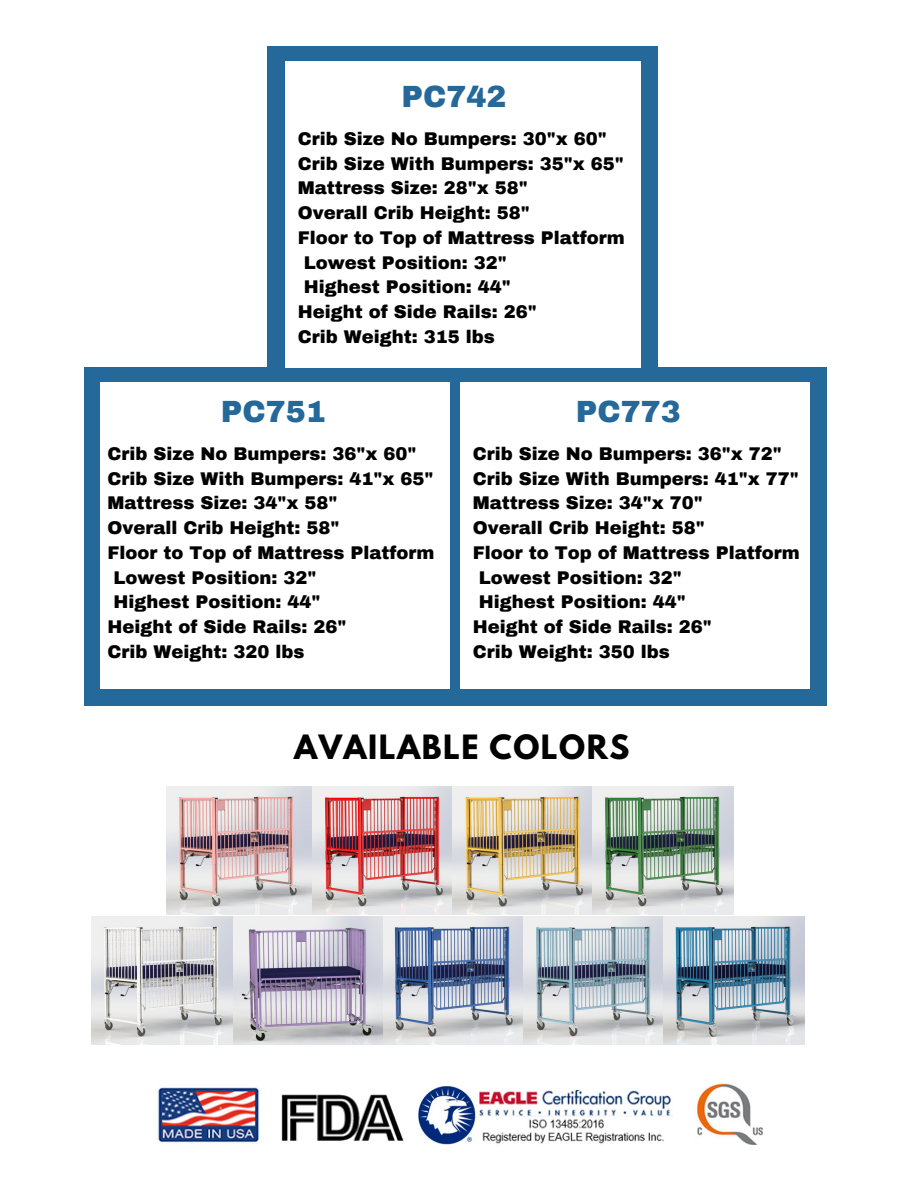
<style>
.page{position:relative;width:918px;height:1188px;background:#fff}
.page>*{position:absolute;margin:0;border:0;box-sizing:border-box;transform-origin:0 0}
.t1{font:900 30px "Archivo";color:#25689a}
.t2{font:700 29.7px "League Spartan";letter-spacing:.05em;color:#000}
.t3{font:900 18px "Archivo";color:#000}
</style>
<div class="page">
<div style="left:84px;top:368px;width:742px;height:338px;background:#25689a"></div>
<div style="left:100px;top:382px;width:350px;height:307px;background:#fff"></div>
<div style="left:461px;top:382px;width:349px;height:307px;background:#fff"></div>
<div style="left:268px;top:46px;width:390px;height:322px;background:#25689a"></div>
<div style="left:286px;top:61px;width:355px;height:307px;background:#fff"></div>
<img style="left:167px;top:787px;width:566px;height:128px">
<img style="left:92px;top:916px;width:712px;height:128px">
<img style="left:418px;top:1087px;width:58px;height:57px">
<img style="left:479px;top:1091px;width:193px;height:26px">
<img style="left:482px;top:1119px;width:182px;height:25px">
<img style="left:158px;top:1087px;width:101px;height:56px">
<img style="left:281px;top:1094px;width:123px;height:47px">
<img style="left:697px;top:1084px;width:66px;height:60px">
<p class="t1" style="left:401px;top:81px;width:106px">PC742</p>
<p class="t3" style="left:298px;top:129px;width:311px">Crib Size No Bumpers: 30"x 60"</p>
<p class="t3" style="left:298px;top:154px;width:327px">Crib Size With Bumpers: 35"x 65"</p>
<p class="t3" style="left:298px;top:179px;width:231px">Mattress Size: 28"x 58"</p>
<p class="t3" style="left:298px;top:203px;width:233px">Overall Crib Height: 58"</p>
<p class="t3" style="left:298px;top:228px;width:328px">Floor to Top of Mattress Platform</p>
<p class="t3" style="left:304px;top:253px;width:204px">Lowest Position: 32"</p>
<p class="t3" style="left:304px;top:278px;width:208px">Highest Position: 44"</p>
<p class="t3" style="left:298px;top:302px;width:240px">Height of Side Rails: 26"</p>
<p class="t3" style="left:298px;top:327px;width:198px">Crib Weight: 315 lbs</p>
<p class="t1" style="left:221px;top:396px;width:106px">PC751</p>
<p class="t3" style="left:108px;top:444px;width:311px">Crib Size No Bumpers: 36"x 60"</p>
<p class="t3" style="left:108px;top:469px;width:327px">Crib Size With Bumpers: 41"x 65"</p>
<p class="t3" style="left:108px;top:493px;width:231px">Mattress Size: 34"x 58"</p>
<p class="t3" style="left:108px;top:518px;width:233px">Overall Crib Height: 58"</p>
<p class="t3" style="left:108px;top:543px;width:328px">Floor to Top of Mattress Platform</p>
<p class="t3" style="left:114px;top:568px;width:204px">Lowest Position: 32"</p>
<p class="t3" style="left:114px;top:592px;width:208px">Highest Position: 44"</p>
<p class="t3" style="left:108px;top:617px;width:240px">Height of Side Rails: 26"</p>
<p class="t3" style="left:108px;top:642px;width:198px">Crib Weight: 320 lbs</p>
<p class="t1" style="left:576px;top:396px;width:106px">PC773</p>
<p class="t3" style="left:473px;top:444px;width:311px">Crib Size No Bumpers: 36"x 72"</p>
<p class="t3" style="left:473px;top:469px;width:327px">Crib Size With Bumpers: 41"x 77"</p>
<p class="t3" style="left:473px;top:493px;width:231px">Mattress Size: 34"x 70"</p>
<p class="t3" style="left:473px;top:518px;width:233px">Overall Crib Height: 58"</p>
<p class="t3" style="left:473px;top:543px;width:328px">Floor to Top of Mattress Platform</p>
<p class="t3" style="left:479px;top:568px;width:204px">Lowest Position: 32"</p>
<p class="t3" style="left:479px;top:592px;width:208px">Highest Position: 44"</p>
<p class="t3" style="left:473px;top:617px;width:240px">Height of Side Rails: 26"</p>
<p class="t3" style="left:473px;top:642px;width:198px">Crib Weight: 350 lbs</p>
<p class="t2" style="left:294px;top:733px;width:337px">AVAILABLE COLORS</p>
</div>
